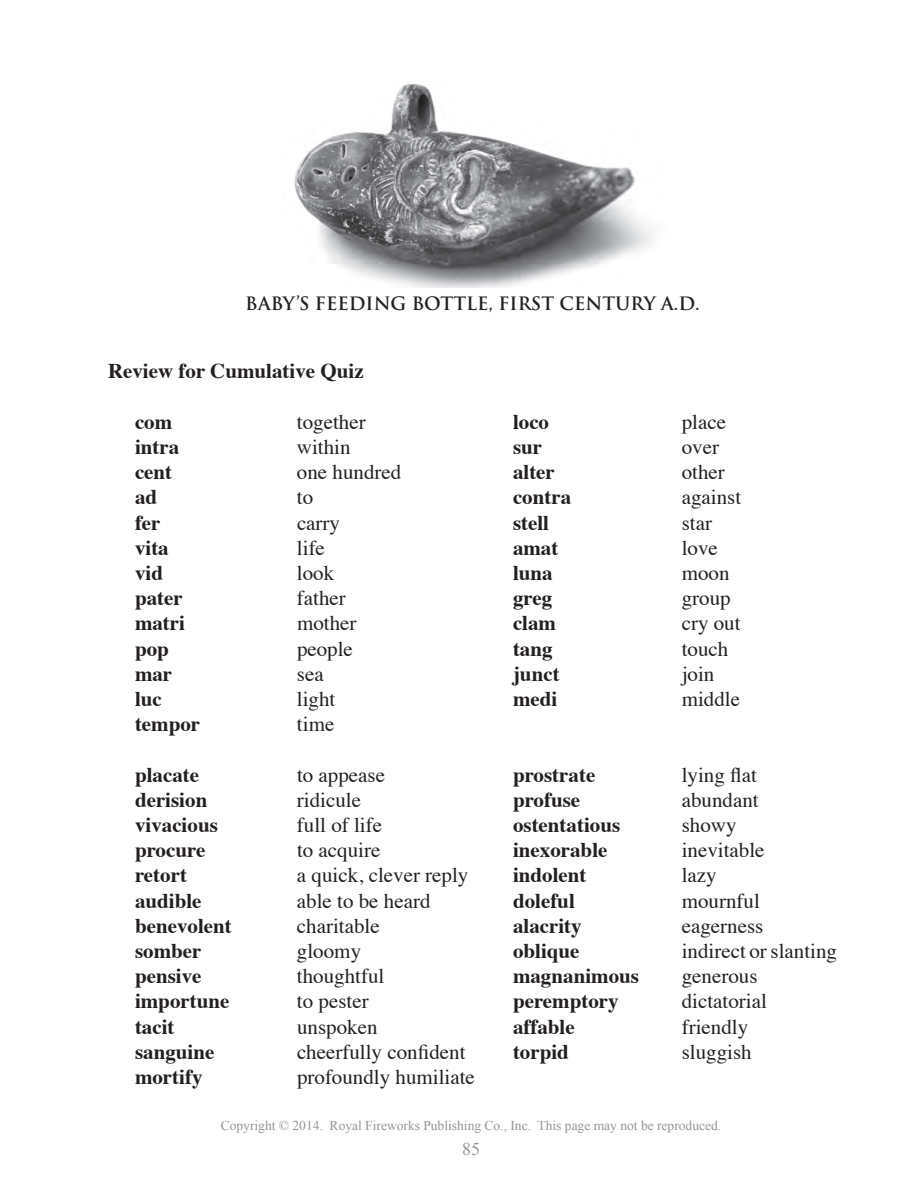
<style>
.page{position:relative;width:918px;height:1188px;background:#fff}
.page>*{position:absolute;margin:0;border:0;box-sizing:border-box;transform-origin:0 0}
.t1{font:21px "Times";color:#231f20}
.t2{font:700 21px "Times";color:#231f20}
.t3{font:700 18px "Trajan Pro";color:#231f20}
.t4{font:18px "Times New Roman";color:#939598}
.t5{font:13.5px "Times New Roman";color:#939598}
</style>
<div class="page">
<img style="left:294px;top:83px;width:358px;height:204px">
<p class="t3" style="left:245px;top:292px;width:456px">BABY’S FEEDING BOTTLE, FIRST CENTURY A.D.</p>
<p class="t2" style="left:108px;top:351px;width:257px">Review for Cumulative Quiz</p>
<p class="t2" style="left:135px;top:402px;width:39px">com</p>
<p class="t1" style="left:297px;top:402px;width:70px">together</p>
<p class="t2" style="left:513px;top:402px;width:38px">loco</p>
<p class="t1" style="left:682px;top:402px;width:46px">place</p>
<p class="t2" style="left:135px;top:427px;width:46px">intra</p>
<p class="t1" style="left:297px;top:427px;width:55px">within</p>
<p class="t2" style="left:513px;top:427px;width:31px">sur</p>
<p class="t1" style="left:682px;top:427px;width:39px">over</p>
<p class="t2" style="left:135px;top:452px;width:39px">cent</p>
<p class="t1" style="left:297px;top:453px;width:106px">one hundred</p>
<p class="t2" style="left:513px;top:452px;width:43px">alter</p>
<p class="t1" style="left:682px;top:453px;width:45px">other</p>
<p class="t2" style="left:135px;top:477px;width:24px">ad</p>
<p class="t1" style="left:297px;top:478px;width:18px">to</p>
<p class="t2" style="left:513px;top:477px;width:60px">contra</p>
<p class="t1" style="left:682px;top:478px;width:61px">against</p>
<p class="t2" style="left:135px;top:502px;width:27px">fer</p>
<p class="t1" style="left:297px;top:503px;width:45px">carry</p>
<p class="t2" style="left:513px;top:502px;width:38px">stell</p>
<p class="t1" style="left:682px;top:503px;width:32px">star</p>
<p class="t2" style="left:135px;top:528px;width:35px">vita</p>
<p class="t1" style="left:297px;top:528px;width:29px">life</p>
<p class="t2" style="left:513px;top:528px;width:47px">amat</p>
<p class="t1" style="left:682px;top:528px;width:38px">love</p>
<p class="t2" style="left:135px;top:553px;width:30px">vid</p>
<p class="t1" style="left:297px;top:553px;width:39px">look</p>
<p class="t2" style="left:513px;top:553px;width:41px">luna</p>
<p class="t1" style="left:682px;top:553px;width:49px">moon</p>
<p class="t2" style="left:135px;top:578px;width:49px">pater</p>
<p class="t1" style="left:297px;top:579px;width:50px">father</p>
<p class="t2" style="left:513px;top:578px;width:41px">greg</p>
<p class="t1" style="left:682px;top:579px;width:50px">group</p>
<p class="t2" style="left:135px;top:603px;width:52px">matri</p>
<p class="t1" style="left:297px;top:604px;width:61px">mother</p>
<p class="t2" style="left:513px;top:603px;width:45px">clam</p>
<p class="t1" style="left:682px;top:604px;width:60px">cry out</p>
<p class="t2" style="left:135px;top:628px;width:35px">pop</p>
<p class="t1" style="left:297px;top:629px;width:57px">people</p>
<p class="t2" style="left:513px;top:628px;width:41px">tang</p>
<p class="t1" style="left:682px;top:629px;width:48px">touch</p>
<p class="t2" style="left:135px;top:654px;width:39px">mar</p>
<p class="t1" style="left:297px;top:654px;width:28px">sea</p>
<p class="t2" style="left:513px;top:654px;width:48px">junct</p>
<p class="t1" style="left:682px;top:654px;width:34px">join</p>
<p class="t2" style="left:135px;top:679px;width:28px">luc</p>
<p class="t1" style="left:297px;top:679px;width:40px">light</p>
<p class="t2" style="left:513px;top:679px;width:46px">medi</p>
<p class="t1" style="left:682px;top:679px;width:60px">middle</p>
<p class="t2" style="left:135px;top:704px;width:67px">tempor</p>
<p class="t1" style="left:297px;top:705px;width:39px">time</p>
<p class="t2" style="left:135px;top:754px;width:66px">placate</p>
<p class="t1" style="left:297px;top:755px;width:90px">to appease</p>
<p class="t2" style="left:513px;top:754px;width:84px">prostrate</p>
<p class="t1" style="left:682px;top:755px;width:77px">lying flat</p>
<p class="t2" style="left:135px;top:780px;width:74px">derision</p>
<p class="t1" style="left:297px;top:780px;width:66px">ridicule</p>
<p class="t2" style="left:513px;top:780px;width:69px">profuse</p>
<p class="t1" style="left:682px;top:780px;width:78px">abundant</p>
<p class="t2" style="left:135px;top:805px;width:84px">vivacious</p>
<p class="t1" style="left:297px;top:805px;width:87px">full of life</p>
<p class="t2" style="left:513px;top:805px;width:109px">ostentatious</p>
<p class="t1" style="left:682px;top:805px;width:56px">showy</p>
<p class="t2" style="left:135px;top:830px;width:72px">procure</p>
<p class="t1" style="left:297px;top:831px;width:85px">to acquire</p>
<p class="t2" style="left:513px;top:830px;width:96px">inexorable</p>
<p class="t1" style="left:682px;top:831px;width:84px">inevitable</p>
<p class="t2" style="left:135px;top:855px;width:54px">retort</p>
<p class="t1" style="left:297px;top:856px;width:173px">a quick, clever reply</p>
<p class="t2" style="left:513px;top:855px;width:75px">indolent</p>
<p class="t1" style="left:682px;top:856px;width:36px">lazy</p>
<p class="t2" style="left:135px;top:880px;width:68px">audible</p>
<p class="t1" style="left:297px;top:881px;width:135px">able to be heard</p>
<p class="t2" style="left:513px;top:880px;width:63px">doleful</p>
<p class="t1" style="left:682px;top:881px;width:80px">mournful</p>
<p class="t2" style="left:135px;top:906px;width:98px">benevolent</p>
<p class="t1" style="left:297px;top:906px;width:84px">charitable</p>
<p class="t2" style="left:513px;top:906px;width:70px">alacrity</p>
<p class="t1" style="left:682px;top:906px;width:83px">eagerness</p>
<p class="t2" style="left:135px;top:931px;width:68px">somber</p>
<p class="t1" style="left:297px;top:931px;width:66px">gloomy</p>
<p class="t2" style="left:513px;top:931px;width:68px">oblique</p>
<p class="t1" style="left:682px;top:931px;width:157px">indirect or slanting</p>
<p class="t2" style="left:135px;top:956px;width:68px">pensive</p>
<p class="t1" style="left:297px;top:957px;width:89px">thoughtful</p>
<p class="t2" style="left:513px;top:956px;width:128px">magnanimous</p>
<p class="t1" style="left:682px;top:957px;width:77px">generous</p>
<p class="t2" style="left:135px;top:981px;width:96px">importune</p>
<p class="t1" style="left:297px;top:982px;width:73px">to pester</p>
<p class="t2" style="left:513px;top:981px;width:107px">peremptory</p>
<p class="t1" style="left:682px;top:982px;width:87px">dictatorial</p>
<p class="t2" style="left:135px;top:1006px;width:41px">tacit</p>
<p class="t1" style="left:297px;top:1007px;width:82px">unspoken</p>
<p class="t2" style="left:513px;top:1006px;width:63px">affable</p>
<p class="t1" style="left:682px;top:1007px;width:68px">friendly</p>
<p class="t2" style="left:135px;top:1032px;width:81px">sanguine</p>
<p class="t1" style="left:297px;top:1032px;width:170px">cheerfully confident</p>
<p class="t2" style="left:513px;top:1032px;width:58px">torpid</p>
<p class="t1" style="left:682px;top:1032px;width:72px">sluggish</p>
<p class="t2" style="left:135px;top:1057px;width:69px">mortify</p>
<p class="t1" style="left:297px;top:1057px;width:179px">profoundly humiliate</p>
<p class="t5" style="left:221px;top:1117px;width:502px">Copyright © 2014. Royal Fireworks Publishing Co., Inc. This page may not be reproduced.</p>
<p class="t4" style="left:462px;top:1137px;width:19px">85</p>
</div>
